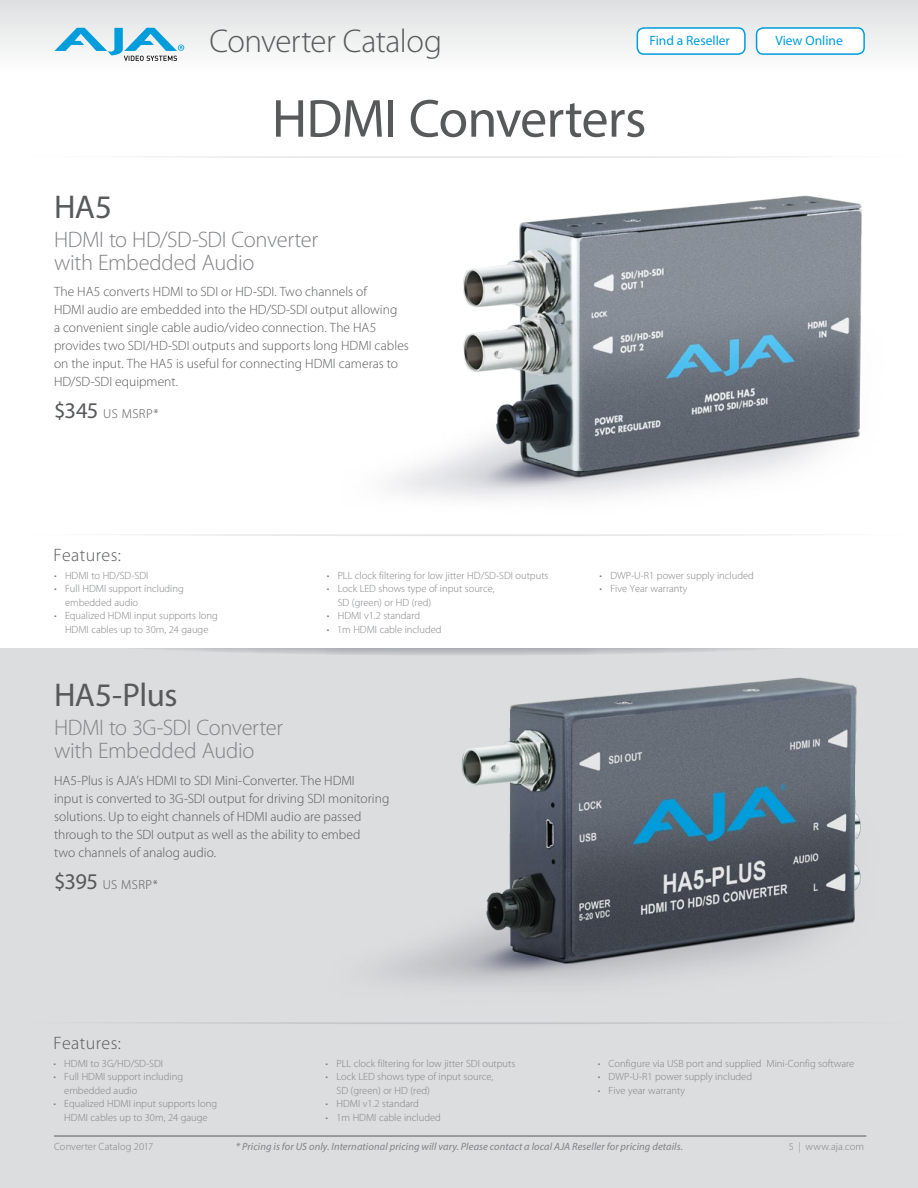
<style>
.page{position:relative;width:918px;height:1188px;background:#fff}
.page>*{position:absolute;margin:0;border:0;box-sizing:border-box;transform-origin:0 0}
.t1{font:54px "Myriad Pro";letter-spacing:-.015em;color:#58595b}
.t2{font:300 33px "Myriad Pro";letter-spacing:-.015em;color:#58595b}
.t3{font:33px "Myriad Pro";letter-spacing:-.015em;color:#58595b}
.t4{font:300 22.5px/23.2px "Myriad Pro";letter-spacing:-.015em;color:#808285}
.t5{font:300 18px "Myriad Pro";letter-spacing:.02em;color:#58595b}
.t6{font:300 13.5px/18px "Myriad Pro";color:#58595b}
.t7{font:13.5px "Myriad Pro";color:#009ddc}
.t8{font:300 13.2px "Myriad Pro";letter-spacing:.035em;color:#58595b}
.t9{font:300 10.5px/13.5px "Myriad Pro";color:#808285}
.t10{font:italic 10.5px "Myriad Pro";letter-spacing:.01em;color:#808285}
.s1{font-weight:400;font-size:22.5px}
</style>
<div class="page">
<div style="left:0;top:642px;width:918px;height:546px;background:#dcddde"></div>
<svg style="left:0;top:609px;width:918px;height:47px"></svg>
<div style="left:0;top:592px;width:918px;height:56px;background:#fff"></div>
<div style="left:0;top:0;width:918px;height:71px;background:linear-gradient(to bottom,#dee0e0,#fdfdfd)"></div>
<svg style="left:54px;top:28px;width:130px;height:33px"></svg>
<hr style="left:54px;top:1136px;width:812px;height:1px;background:#58595b">
<div style="left:757px;top:28px;width:107px;height:26px;background:#fff;border-radius:7px"></div>
<div style="left:756px;top:27px;width:109px;height:28px;border:2px solid #009ddc;border-radius:7px"></div>
<div style="left:637px;top:28px;width:108px;height:26px;background:#fff;border-radius:7px"></div>
<div style="left:637px;top:27px;width:109px;height:28px;border:2px solid #009ddc;border-radius:7px"></div>
<img style="left:383px;top:677px;width:478px;height:307px">
<img style="left:297px;top:156px;width:585px;height:343px">
<h2 class="t2" style="left:210px;top:23px;width:234px">Converter Catalog</h2>
<p class="t7" style="left:650px;top:32px;width:82px">Find a Reseller</p>
<p class="t7" style="left:775px;top:32px;width:69px">View Online</p>
<h1 class="t1" style="left:272px;top:85px;width:376px">HDMI Converters</h1>
<h2 class="t3" style="left:54px;top:187px;width:60px">HA5</h2>
<h3 class="t4" style="left:54px;top:228px;width:266px">HDMI to HD/SD-SDI Converter with Embedded Audio</h3>
<p class="t6" style="left:54px;top:283px;width:356px">The HA5 converts HDMI to SDI or HD-SDI. Two channels of<br>HDMI audio are embedded into the HD/SD-SDI output allowing<br>a convenient single cable audio/video connection. The HA5 provides two SDI/HD-SDI outputs and supports long HDMI cables on the input. The HA5 is useful for connecting HDMI cameras to HD/SD-SDI equipment.</p>
<p class="t8" style="left:54px;top:407px;width:106px"><span class="s1">$345</span> US MSRP*</p>
<h3 class="t5" style="left:53px;top:545px;width:69px">Features:</h3>
<p class="t9" style="left:54px;top:569px;width:96px">• HDMI to HD/SD-SDI</p>
<p class="t9" style="left:65px;top:582px;width:120px;text-indent:-11px">• Full HDMI support including embedded audio</p>
<p class="t9" style="left:54px;top:609px;width:165px;text-align:center">• Equalized HDMI input supports long<br>HDMI cables up to 30m, 24 gauge</p>
<p class="t9" style="left:327px;top:569px;width:223px">• PLL clock filtering for low jitter HD/SD-SDI outputs</p>
<p class="t9" style="left:338px;top:582px;width:158px;text-indent:-11px">• Lock LED shows type of input source,<br>SD (green) or HD (red)</p>
<p class="t9" style="left:327px;top:609px;width:95px">• HDMI v1.2 standard</p>
<p class="t9" style="left:327px;top:623px;width:116px">• 1m HDMI cable included</p>
<h2 class="t3" style="left:54px;top:675px;width:125px">HA5-Plus</h2>
<h3 class="t4" style="left:54px;top:716px;width:231px">HDMI to 3G-SDI Converter with Embedded Audio</h3>
<p class="t6" style="left:54px;top:772px;width:337px">HA5-Plus is AJA’s HDMI to SDI Mini-Converter. The HDMI<br>input is converted to 3G-SDI output for driving SDI monitoring solutions. Up to eight channels of HDMI audio are passed through to the SDI output as well as the ability to embed<br>two channels of analog audio.</p>
<p class="t8" style="left:54px;top:877px;width:106px"><span class="s1">$395</span> US MSRP*</p>
<p class="t9" style="left:600px;top:569px;width:156px">• DWP-U-R1 power supply included</p>
<p class="t9" style="left:600px;top:582px;width:89px">• Five Year warranty</p>
<h3 class="t5" style="left:53px;top:1034px;width:69px">Features:</h3>
<p class="t9" style="left:53px;top:1057px;width:111px">• HDMI to 3G/HD/SD-SDI</p>
<p class="t9" style="left:64px;top:1070px;width:120px;text-indent:-11px">• Full HDMI support including embedded audio</p>
<p class="t9" style="left:53px;top:1097px;width:165px;text-align:center">• Equalized HDMI input supports long<br>HDMI cables up to 30m, 24 gauge</p>
<p class="t9" style="left:326px;top:1057px;width:191px">• PLL clock filtering for low jitter SDI outputs</p>
<p class="t9" style="left:336px;top:1070px;width:158px;text-indent:-11px">• Lock LED shows type of input source,<br>SD (green) or HD (red)</p>
<p class="t9" style="left:326px;top:1097px;width:95px">• HDMI v1.2 standard</p>
<p class="t9" style="left:326px;top:1111px;width:117px">• 1m HDMI cable included</p>
<p class="t9" style="left:598px;top:1057px;width:258px">• Configure via USB port and supplied Mini-Config software</p>
<p class="t9" style="left:598px;top:1070px;width:156px">• DWP-U-R1 power supply included</p>
<p class="t9" style="left:598px;top:1084px;width:89px">• Five year warranty</p>
<p class="t9" style="left:54px;top:1140px;width:101px">Converter Catalog 2017</p>
<p class="t10" style="left:236px;top:1140px;width:449px">* Pricing is for US only. International pricing will vary. Please contact a local AJA Reseller for pricing details.</p>
<p class="t9" style="left:789px;top:1140px;width:77px">5 | www.aja.com</p>
</div>
